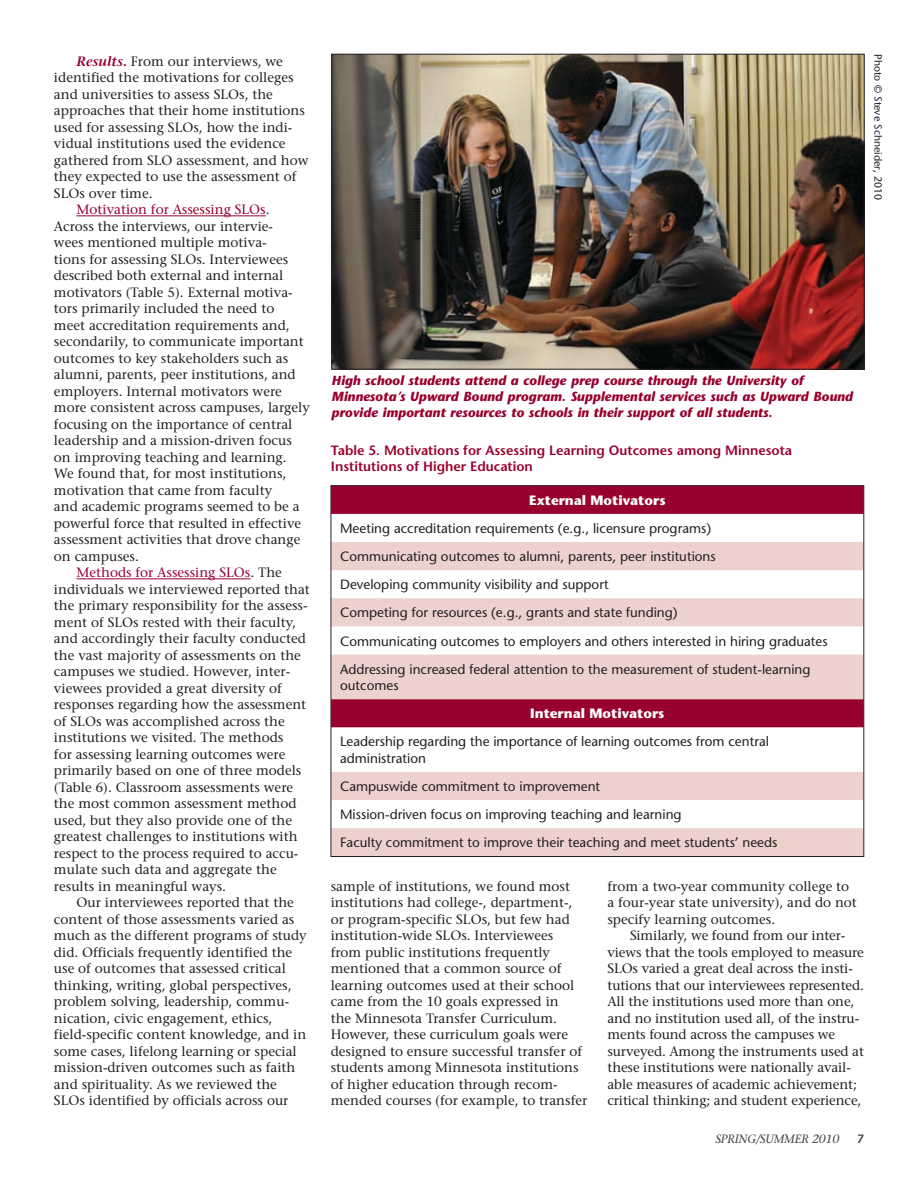
<style>
.page{position:relative;width:918px;height:1188px;background:#fff}
.page>*{position:absolute;margin:0;border:0;box-sizing:border-box;transform-origin:0 0}
.t1{font:13.5px/16.5px "Stone Serif";color:#231f20}
.t2{font:13.5px/28px "Stone Sans";color:#231f20}
.t3{font:600 13.5px/16.5px "Stone Sans";color:#98002e}
.t4{font:13.5px "Stone Serif";color:#98002e}
.t5{font:700 13.5px "Stone Sans";color:#fff}
.t6{font:italic 700 13.2px/15.8px "Stone Sans";color:#98002e}
.t7{font:italic 12px "Stone Serif";letter-spacing:-.015em;color:#414142}
.t8{font:600 12px "Stone Sans";color:#414142}
.t9{font:10.5px "Stone Sans";color:#231f20}
.s1{font-weight:600;font-style:italic;color:#98002e}
.s2{color:#231f20}
</style>
<div class="page">
<hr style="left:76px;top:216px;width:190px;height:1px;background:#98002e">
<hr style="left:76px;top:579px;width:174px;height:1px;background:#98002e">
<svg style="left:333px;top:487px;width:529px;height:240px;fill:#98002e"></svg>
<svg style="left:333px;top:542px;width:529px;height:157px;fill:#edd1cd"></svg>
<svg style="left:333px;top:772px;width:529px;height:83px;fill:#edd1cd"></svg>
<img style="left:334px;top:56px;width:528px;height:311px">
<div style="left:332px;top:54px;width:532px;height:315px;border:1px solid #231f20"></div>
<p class="t1" style="left:76px;top:53px;width:208px"><span class="s1">Results.</span> From our interviews, we</p>
<p class="t1" style="left:54px;top:70px;width:241px">identified the motivations for colleges</p>
<p class="t1" style="left:54px;top:86px;width:220px">and universities to assess SLOs, the</p>
<p class="t1" style="left:54px;top:103px;width:252px">approaches that their home institutions</p>
<p class="t1" style="left:54px;top:119px;width:240px">used for assessing SLOs, how the indi-</p>
<p class="t1" style="left:54px;top:136px;width:233px">vidual institutions used the evidence</p>
<p class="t1" style="left:54px;top:152px;width:256px">gathered from SLO assessment, and how</p>
<p class="t1" style="left:54px;top:169px;width:244px">they expected to use the assessment of</p>
<p class="t1" style="left:54px;top:185px;width:100px">SLOs over time.</p>
<p class="t4" style="left:76px;top:202px;width:195px">Motivation for Assessing SLOs<span class="s2">.</span></p>
<p class="t1" style="left:54px;top:218px;width:221px">Across the interviews, our intervie-</p>
<p class="t1" style="left:54px;top:235px;width:214px">wees mentioned multiple motiva-</p>
<p class="t1" style="left:54px;top:251px;width:236px">tions for assessing SLOs. Interviewees</p>
<p class="t1" style="left:54px;top:268px;width:231px">described both external and internal</p>
<p class="t1" style="left:54px;top:284px;width:240px">motivators (Table 5). External motiva-</p>
<p class="t1" style="left:54px;top:301px;width:222px">tors primarily included the need to</p>
<p class="t1" style="left:54px;top:317px;width:237px">meet accreditation requirements and,</p>
<p class="t1" style="left:54px;top:334px;width:251px">secondarily, to communicate important</p>
<p class="t1" style="left:54px;top:350px;width:236px">outcomes to key stakeholders such as</p>
<p class="t1" style="left:54px;top:367px;width:243px">alumni, parents, peer institutions, and</p>
<p class="t1" style="left:54px;top:383px;width:229px">employers. Internal motivators were</p>
<p class="t1" style="left:54px;top:400px;width:257px">more consistent across campuses, largely</p>
<p class="t1" style="left:54px;top:416px;width:240px">focusing on the importance of central</p>
<p class="t1" style="left:54px;top:433px;width:239px">leadership and a mission-driven focus</p>
<p class="t1" style="left:54px;top:449px;width:234px">on improving teaching and learning.</p>
<p class="t1" style="left:54px;top:466px;width:234px">We found that, for most institutions,</p>
<p class="t1" style="left:54px;top:482px;width:220px">motivation that came from faculty</p>
<p class="t1" style="left:54px;top:499px;width:247px">and academic programs seemed to be a</p>
<p class="t1" style="left:54px;top:515px;width:249px">powerful force that resulted in effective</p>
<p class="t1" style="left:54px;top:531px;width:248px">assessment activities that drove change</p>
<p class="t1" style="left:54px;top:548px;width:86px">on campuses.</p>
<p class="t4" style="left:76px;top:565px;width:207px">Methods for Assessing SLOs<span class="s2">. The</span></p>
<p class="t1" style="left:54px;top:581px;width:257px">individuals we interviewed reported that</p>
<p class="t1" style="left:54px;top:597px;width:255px">the primary responsibility for the assess-</p>
<p class="t1" style="left:54px;top:614px;width:244px">ment of SLOs rested with their faculty,</p>
<p class="t1" style="left:54px;top:630px;width:253px">and accordingly their faculty conducted</p>
<p class="t1" style="left:54px;top:647px;width:248px">the vast majority of assessments on the</p>
<p class="t1" style="left:54px;top:663px;width:238px">campuses we studied. However, inter-</p>
<p class="t1" style="left:54px;top:680px;width:229px">viewees provided a great diversity of</p>
<p class="t1" style="left:54px;top:696px;width:254px">responses regarding how the assessment</p>
<p class="t1" style="left:54px;top:713px;width:232px">of SLOs was accomplished across the</p>
<p class="t1" style="left:54px;top:729px;width:231px">institutions we visited. The methods</p>
<p class="t1" style="left:54px;top:746px;width:233px">for assessing learning outcomes were</p>
<p class="t1" style="left:54px;top:762px;width:249px">primarily based on one of three models</p>
<p class="t1" style="left:54px;top:779px;width:241px">(Table 6). Classroom assessments were</p>
<p class="t1" style="left:54px;top:795px;width:244px">the most common assessment method</p>
<p class="t1" style="left:54px;top:812px;width:240px">used, but they also provide one of the</p>
<p class="t1" style="left:54px;top:828px;width:245px">greatest challenges to institutions with</p>
<p class="t1" style="left:54px;top:845px;width:246px">respect to the process required to accu-</p>
<p class="t1" style="left:54px;top:861px;width:224px">mulate such data and aggregate the</p>
<p class="t1" style="left:54px;top:878px;width:174px">results in meaningful ways.</p>
<p class="t1" style="left:76px;top:894px;width:219px">Our interviewees reported that the</p>
<p class="t1" style="left:54px;top:911px;width:242px">content of those assessments varied as</p>
<p class="t1" style="left:54px;top:927px;width:254px">much as the different programs of study</p>
<p class="t1" style="left:54px;top:944px;width:240px">did. Officials frequently identified the</p>
<p class="t1" style="left:54px;top:960px;width:234px">use of outcomes that assessed critical</p>
<p class="t1" style="left:54px;top:977px;width:239px">thinking, writing, global perspectives,</p>
<p class="t1" style="left:54px;top:993px;width:237px">problem solving, leadership, commu-</p>
<p class="t1" style="left:54px;top:1010px;width:220px">nication, civic engagement, ethics,</p>
<p class="t1" style="left:54px;top:1026px;width:254px">field-specific content knowledge, and in</p>
<p class="t1" style="left:54px;top:1043px;width:244px">some cases, lifelong learning or special</p>
<p class="t1" style="left:54px;top:1059px;width:243px">mission-driven outcomes such as faith</p>
<p class="t1" style="left:54px;top:1076px;width:224px">and spirituality. As we reviewed the</p>
<p class="t1" style="left:54px;top:1092px;width:236px">SLOs identified by officials across our</p>
<p class="t9" style="left:884px;top:54px;width:147px;rotate:90deg">Photo © Steve Schneider, 2010</p>
<p class="t6" style="left:332px;top:373px;width:523px">High school students attend a college prep course through the University of<br>Minnesota’s Upward Bound program. Supplemental services such as Upward Bound provide important resources to schools in their support of all students.</p>
<p class="t3" style="left:331px;top:442px;width:463px">Table 5. Motivations for Assessing Learning Outcomes among Minnesota<br>Institutions of Higher Education</p>
<p class="t5" style="left:529px;top:492px;width:138px">External Motivators</p>
<p class="t2" style="left:340px;top:514px;width:489px">Meeting accreditation requirements (e.g., licensure programs)<br>Communicating outcomes to alumni, parents, peer institutions<br>Developing community visibility and support<br>Competing for resources (e.g., grants and state funding)<br>Communicating outcomes to employers and others interested in hiring graduates Addressing increased federal attention to the measurement of student-learning</p>
<p class="t2" style="left:340px;top:671px;width:60px">outcomes</p>
<p class="t5" style="left:530px;top:706px;width:136px">Internal Motivators</p>
<p class="t2" style="left:340px;top:733px;width:430px;line-height:16.5px">Leadership regarding the importance of learning outcomes from central administration</p>
<p class="t2" style="left:340px;top:772px;width:439px">Campuswide commitment to improvement<br>Mission-driven focus on improving teaching and learning<br>Faculty commitment to improve their teaching and meet students’ needs</p>
<p class="t1" style="left:331px;top:878px;width:258px">sample of institutions, we found most institutions had college-, department-, or program-specific SLOs, but few had institution-wide SLOs. Interviewees from public institutions frequently mentioned that a common source of learning outcomes used at their school came from the 10 goals expressed in<br>the Minnesota Transfer Curriculum.<br>However, these curriculum goals were designed to ensure successful transfer of students among Minnesota institutions of higher education through recom&shy;mended courses (for example, to transfer</p>
<p class="t1" style="left:607px;top:878px;width:251px">from a two-year community college to a four-year state university), and do not specify learning outcomes.</p>
<p class="t1" style="left:607px;top:927px;width:258px;text-indent:23px">Similarly, we found from our inter&shy;views that the tools employed to measure SLOs varied a great deal across the insti&shy;tutions that our interviewees represented.<br>All the institutions used more than one, and no institution used all, of the instru&shy;ments found across the campuses we surveyed. Among the instruments used at these institutions were nationally avail&shy;able measures of academic achievement; critical thinking; and student experience,</p>
<p class="t7" style="left:715px;top:1132px;width:125px">SPRING/SUMMER 2010</p>
<p class="t8" style="left:857px;top:1132px;width:8px">7</p>
</div>
